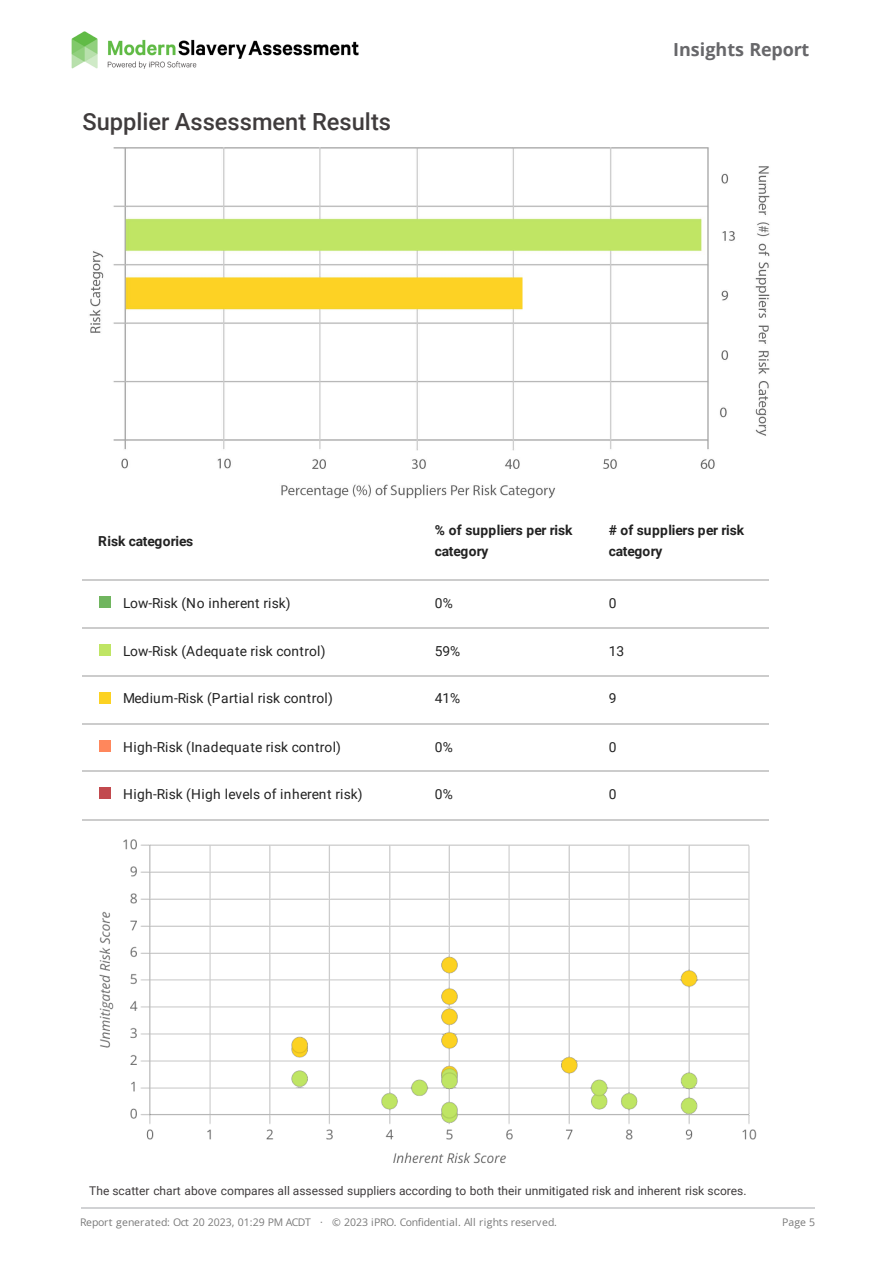
<style>
.page{position:relative;width:893px;height:1263px;background:#fff}
.page>*{position:absolute;margin:0;border:0;box-sizing:border-box;transform-origin:0 0}
.t1{font:500 23.7px "Roboto";color:rgb(35 31 32/.87)}
.t2{font:700 18px "Open Sans";letter-spacing:-.005em;color:#67676a}
.t3{font:13.8px "Roboto";letter-spacing:.02em;color:rgb(0 0 0/.87)}
.t4{font:700 13.8px/20.2px "Roboto";color:rgb(0 0 0/.87)}
.t5{font:13.8px "Roboto";color:rgb(0 0 0/.87)}
.t6{font:12px "Roboto";color:rgb(35 31 32/.87)}
.t7{font:10.5px "Open Sans";color:#787878}
.s1{font-style:inherit}
</style>
<div class="page">
<svg style="left:83px;top:580px;width:686px;height:241px"></svg>
<hr style="left:83px;top:579px;width:686px;height:1px;background:#ccc">
<hr style="left:83px;top:628px;width:686px;height:1px;background:#ccc">
<hr style="left:83px;top:675px;width:686px;height:1px;background:#ccc">
<hr style="left:83px;top:723px;width:686px;height:2px;background:#ccc">
<hr style="left:83px;top:771px;width:686px;height:1px;background:#ccc">
<hr style="left:83px;top:819px;width:686px;height:1px;background:#ccc">
<div style="left:99px;top:596px;width:12px;height:12px;background:#70b55f"></div>
<div style="left:99px;top:645px;width:12px;height:11px;background:#bfe564"></div>
<div style="left:99px;top:692px;width:12px;height:11px;background:#fcd222"></div>
<div style="left:99px;top:740px;width:12px;height:12px;background:#ff875c"></div>
<div style="left:99px;top:788px;width:12px;height:11px;background:#c2494e"></div>
<img style="left:99px;top:839px;width:658px;height:325px">
<img style="left:89px;top:147px;width:681px;height:352px">
<img style="left:71px;top:31px;width:288px;height:38px">
<hr style="left:81px;top:1208px;width:733px;height:1px;background:#d1d2d4">
<h1 class="t1" style="left:83px;top:105px;width:310px">Supplier Assessment Results</h1>
<p class="t2" style="left:673px;top:37px;width:138px">Insights Report</p>
<p class="t4" style="left:98px;top:530px;width:96px">Risk categories</p>
<p class="t4" style="left:435px;top:520px;width:139px">% of suppliers per risk category</p>
<p class="t4" style="left:609px;top:520px;width:137px"># of suppliers per risk category</p>
<p class="t3" style="left:123px;top:593px;width:169px">Low-Risk (No inherent risk)</p>
<p class="t3" style="left:435px;top:593px;width:20px">0%</p>
<p class="t3" style="left:609px;top:593px;width:9px">0</p>
<p class="t3" style="left:123px;top:641px;width:204px">Low-Risk (Adequate risk control)</p>
<p class="t5" style="left:435px;top:641px;width:27px">59<span class="s1">%</span></p>
<p class="t5" style="left:609px;top:641px;width:17px">13</p>
<p class="t3" style="left:123px;top:689px;width:211px">Medium-Risk (Partial risk control)</p>
<p class="t5" style="left:435px;top:689px;width:27px">41<span class="s1">%</span></p>
<p class="t5" style="left:609px;top:689px;width:9px">9</p>
<p class="t3" style="left:123px;top:737px;width:220px">High-Risk (Inadequate risk control)</p>
<p class="t3" style="left:435px;top:737px;width:20px">0%</p>
<p class="t3" style="left:609px;top:737px;width:9px">0</p>
<p class="t3" style="left:123px;top:784px;width:241px">High-Risk (High levels of inherent risk)</p>
<p class="t3" style="left:435px;top:784px;width:20px">0%</p>
<p class="t3" style="left:609px;top:784px;width:9px">0</p>
<p class="t6" style="left:89px;top:1182px;width:659px">The scatter chart above compares all assessed suppliers according to both their unmitigated risk and inherent risk scores.</p>
<p class="t7" style="left:80px;top:1215px;width:478px">Report generated: Oct 20 2023, 01:29 PM ACDT · © 2023 iPRO. Confidential. All rights reserved.</p>
<p class="t7" style="left:782px;top:1215px;width:34px">Page 5</p>
</div>
